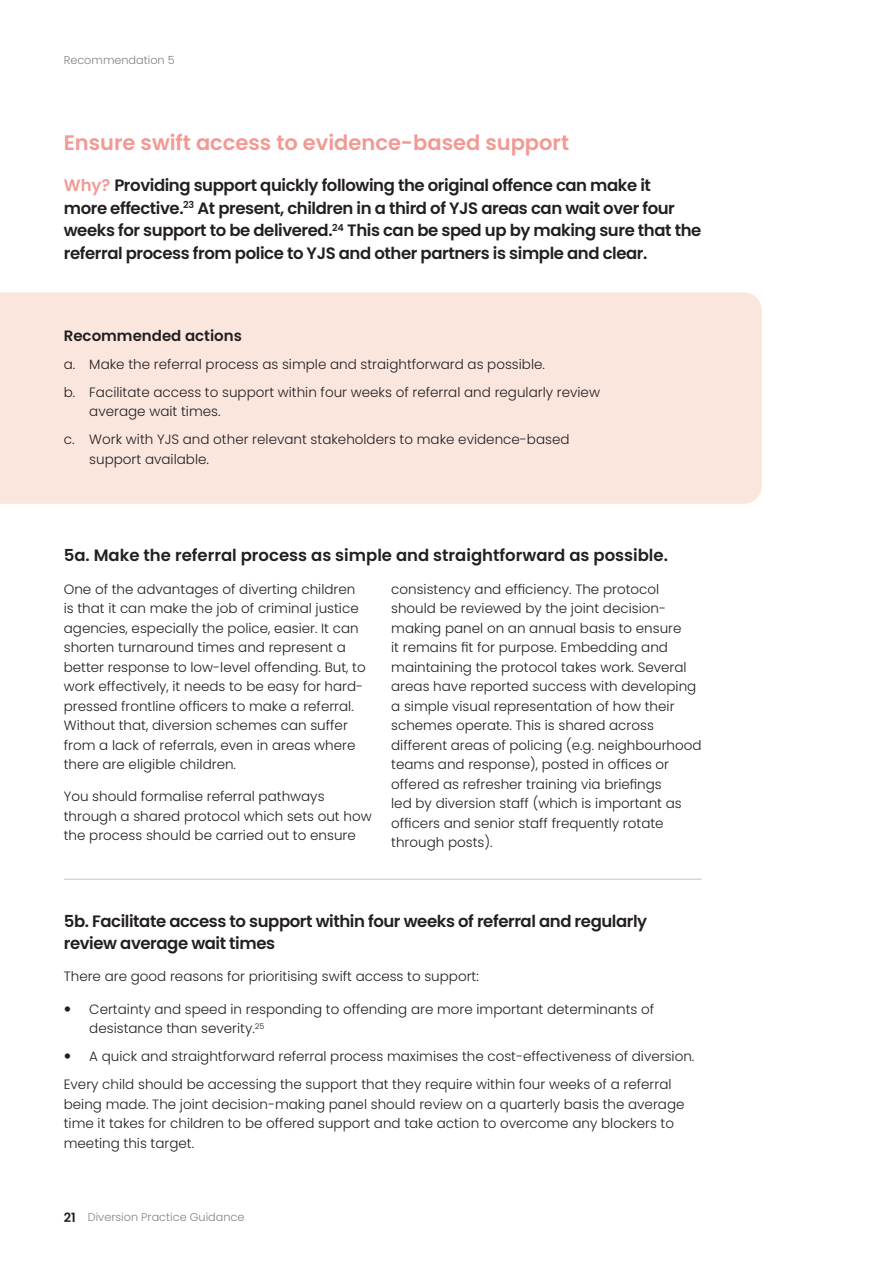
<style>
.page{position:relative;width:893px;height:1263px;background:#fff}
.page>*{position:absolute;margin:0;border:0;box-sizing:border-box;transform-origin:0 0}
.Subhead_-_smaller{font:600 21px "Poppins";color:#f39994}
.t1{font:600 16.5px/22.5px "Poppins";letter-spacing:-.025em;color:#231f20}
.t2{font:600 16.5px "Poppins";color:#231f20}
.Slug{font:600 15px "Poppins";color:#231f20}
.Body_copy{font:300 13.5px/19.5px "Poppins";color:#231f20}
.bullet{font:300 13.5px/19.5px "Poppins";color:#231f20}
.t3{font:300 11.25px "Poppins";color:#808285}
.s1{color:#f39994}
.s2{font-weight:600;font-size:12.75px;color:#231f20}
</style>
<div class="page">
<div style="left:0;top:292px;width:762px;height:212px;background:#fbe6de"></div>
<hr style="left:64px;top:878px;width:638px;height:2px;background:#d7d7d7">
<p class="t3" style="left:64px;top:53px;width:112px">Recommendation 5</p>
<p class="Subhead_-_smaller" style="left:64px;top:130px;width:507px">Ensure swift access to evidence-based support</p>
<h4 class="t1" style="left:64px;top:174px;width:639px"><span class="s1">Why?</span> Providing support quickly following the original offence can make it<br>more effective.<sup>23</sup> At present, children in a third of YJS areas can wait over four weeks for support to be delivered.<sup>24</sup> This can be sped up by making sure that the referral process from police to YJS and other partners is simple and clear.</h4>
<p class="Slug" style="left:64px;top:327px;width:180px">Recommended actions</p>
<p class="Body_copy" style="left:64px;top:354px;width:483px">a. Make the referral process as simple and straightforward as possible.</p>
<p class="Body_copy" style="left:89px;top:382px;width:512px;text-indent:-26px">b. Facilitate access to support within four weeks of referral and regularly review average wait times.</p>
<p class="Body_copy" style="left:89px;top:430px;width:482px;text-indent:-26px">c. Work with YJS and other relevant stakeholders to make evidence-based support available.</p>
<h3 class="t2" style="left:64px;top:546px;width:606px">5a. Make the referral process as simple and straightforward as possible.</h3>
<p class="Body_copy" style="left:64px;top:579px;width:303px">One of the advantages of diverting children is that it can make the job of criminal justice agencies, especially the police, easier. It can shorten turnaround times and represent a better response to low-level offending. But, to work effectively, it needs to be easy for hard&shy;pressed frontline officers to make a referral.<br>Without that, diversion schemes can suffer from a lack of referrals, even in areas where there are eligible children.</p>
<p class="Body_copy" style="left:64px;top:787px;width:309px">You should formalise referral pathways through a shared protocol which sets out how the process should be carried out to ensure</p>
<p class="Body_copy" style="left:391px;top:579px;width:312px">consistency and efficiency. The protocol should be reviewed by the joint decision&shy;making panel on an annual basis to ensure<br>it remains fit for purpose. Embedding and maintaining the protocol takes work. Several areas have reported success with developing a simple visual representation of how their schemes operate. This is shared across different areas of policing (e.g. neighbourhood teams and response), posted in offices or offered as refresher training via briefings<br>led by diversion staff (which is important as officers and senior staff frequently rotate through posts).</p>
<h3 class="t1" style="left:64px;top:910px;width:585px">5b. Facilitate access to support within four weeks of referral and regularly review average wait times</h3>
<p class="Body_copy" style="left:64px;top:967px;width:417px">There are good reasons for prioritising swift access to support:</p>
<p class="bullet" style="left:89px;top:999px;width:566px">Certainty and speed in responding to offending are more important determinants of desistance than severity.<sup>25</sup></p>
<p class="bullet" style="left:89px;top:1047px;width:606px">A quick and straightforward referral process maximises the cost-effectiveness of diversion.</p>
<p class="Body_copy" style="left:64px;top:1075px;width:622px">Every child should be accessing the support that they require within four weeks of a referral being made. The joint decision-making panel should review on a quarterly basis the average time it takes for children to be offered support and take action to overcome any blockers to meeting this target.</p>
<p class="t3" style="left:64px;top:1211px;width:182px"><span class="s2">21</span> Diversion Practice Guidance</p>
</div>
